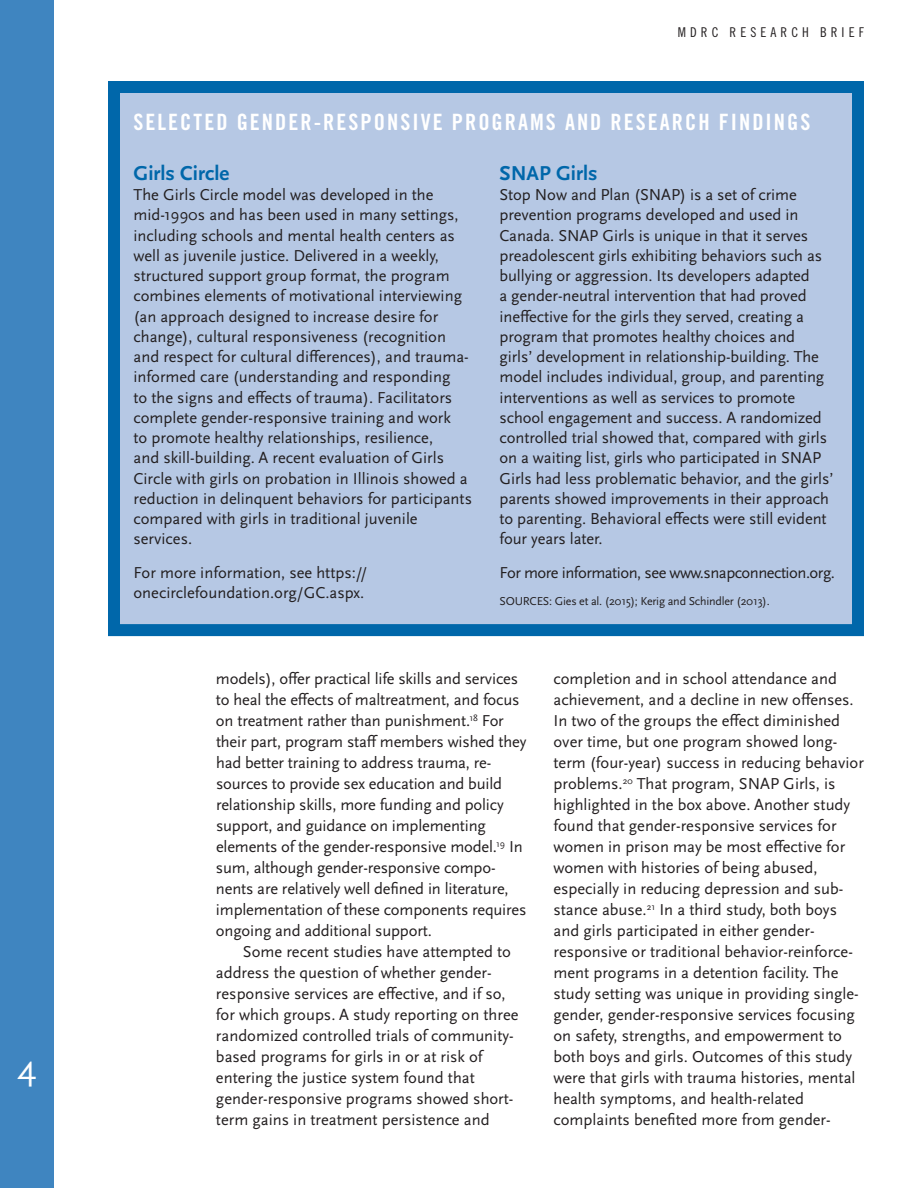
<style>
.page{position:relative;width:918px;height:1188px;background:#fff}
.page>*{position:absolute;margin:0;border:0;box-sizing:border-box;transform-origin:0 0}
.t1{font:36px "Scala Sans OT";color:#fff}
.t2{font:22.5px "Trade Gothic LT Std Bd Cn 20";letter-spacing:.09em;color:#fff}
.t3{font:700 21px "Scala Sans OT";color:#0067aa}
.t4{font:16.5px/21px "Scala Sans OT";color:#231f20}
.t5{font:13.5px "Trade Gothic LT Std Cn 18";letter-spacing:.3em;color:#231f20}
.t6{font:12px "Scala Sans OT";letter-spacing:-.015em;color:#231f20}
</style>
<div class="page">
<div style="left:0;top:0;width:54px;height:1188px;background:#3f85c0"></div>
<div style="left:114px;top:87px;width:744px;height:543px;background:#b6c8e4"></div>
<div style="left:108px;top:81px;width:756px;height:555px;border:12px solid #0067aa"></div>
<h1 class="t1" style="left:18px;top:1048px;width:20px">4</h1>
<p class="t5" style="left:678px;top:24px;width:188px">MDRC RESEARCH BRIEF</p>
<h2 class="t2" style="left:134px;top:108px;width:678px">SELECTED GENDER-RESPONSIVE PROGRAMS AND RESEARCH FINDINGS</h2>
<h3 class="t3" style="left:134px;top:161px;width:97px">Girls Circle</h3>
<p class="t4" style="left:134px;top:185px;width:340px;line-height:20.2px">The Girls Circle model was developed in the mid-1990s and has been used in many settings, including schools and mental health centers as well as juvenile justice. Delivered in a weekly, structured support group format, the program combines elements of motivational interviewing (an approach designed to increase desire for change), cultural responsiveness (recognition and respect for cultural differences), and trauma&shy;informed care (understanding and responding<br>to the signs and effects of trauma). Facilitators complete gender-responsive training and work<br>to promote healthy relationships, resilience,<br>and skill-building. A recent evaluation of Girls Circle with girls on probation in Illinois showed a reduction in delinquent behaviors for participants compared with girls in traditional juvenile services.</p>
<p class="t4" style="left:134px;top:563px;width:235px;line-height:20.2px">For more information, see https:// onecirclefoundation.org/GC.aspx.</p>
<h3 class="t3" style="left:500px;top:161px;width:100px">SNAP Girls</h3>
<p class="t4" style="left:500px;top:185px;width:336px;line-height:20.2px">Stop Now and Plan (SNAP) is a set of crime prevention programs developed and used in Canada. SNAP Girls is unique in that it serves preadolescent girls exhibiting behaviors such as bullying or aggression. Its developers adapted<br>a gender-neutral intervention that had proved ineffective for the girls they served, creating a program that promotes healthy choices and<br>girls’ development in relationship-building. The model includes individual, group, and parenting interventions as well as services to promote school engagement and success. A randomized controlled trial showed that, compared with girls on a waiting list, girls who participated in SNAP Girls had less problematic behavior, and the girls’ parents showed improvements in their approach to parenting. Behavioral effects were still evident four years later.</p>
<p class="t4" style="left:500px;top:563px;width:337px">For more information, see www.snapconnection.org.</p>
<p class="t6" style="left:500px;top:595px;width:272px">SOURCES: Gies et al. (2015); Kerig and Schindler (2013).</p>
<p class="t4" style="left:216px;top:669px;width:312px">models), offer practical life skills and services to heal the effects of maltreatment, and focus on treatment rather than punishment.<sup>18</sup> For their part, program staff members wished they had better training to address trauma, re&shy;sources to provide sex education and build relationship skills, more funding and policy support, and guidance on implementing elements of the gender-responsive model.<sup>19</sup> In sum, although gender-responsive compo&shy;nents are relatively well defined in literature, implementation of these components requires ongoing and additional support.</p>
<p class="t4" style="left:216px;top:942px;width:304px;text-indent:27px">Some recent studies have attempted to address the question of whether gender&shy;responsive services are effective, and if so, for which groups. A study reporting on three randomized controlled trials of community&shy;based programs for girls in or at risk of entering the justice system found that gender-responsive programs showed short&shy;term gains in treatment persistence and</p>
<p class="t4" style="left:554px;top:668px;width:312px">completion and in school attendance and achievement, and a decline in new offenses.<br>In two of the groups the effect diminished over time, but one program showed long&shy;term (four-year) success in reducing behavior problems.<sup>20</sup> That program, SNAP Girls, is highlighted in the box above. Another study found that gender-responsive services for women in prison may be most effective for women with histories of being abused, especially in reducing depression and sub&shy;stance abuse.<sup>21</sup> In a third study, both boys and girls participated in either gender&shy;responsive or traditional behavior-reinforce&shy;ment programs in a detention facility. The study setting was unique in providing single&shy;gender, gender-responsive services focusing on safety, strengths, and empowerment to both boys and girls. Outcomes of this study were that girls with trauma histories, mental health symptoms, and health-related complaints benefited more from gender-</p>
</div>
